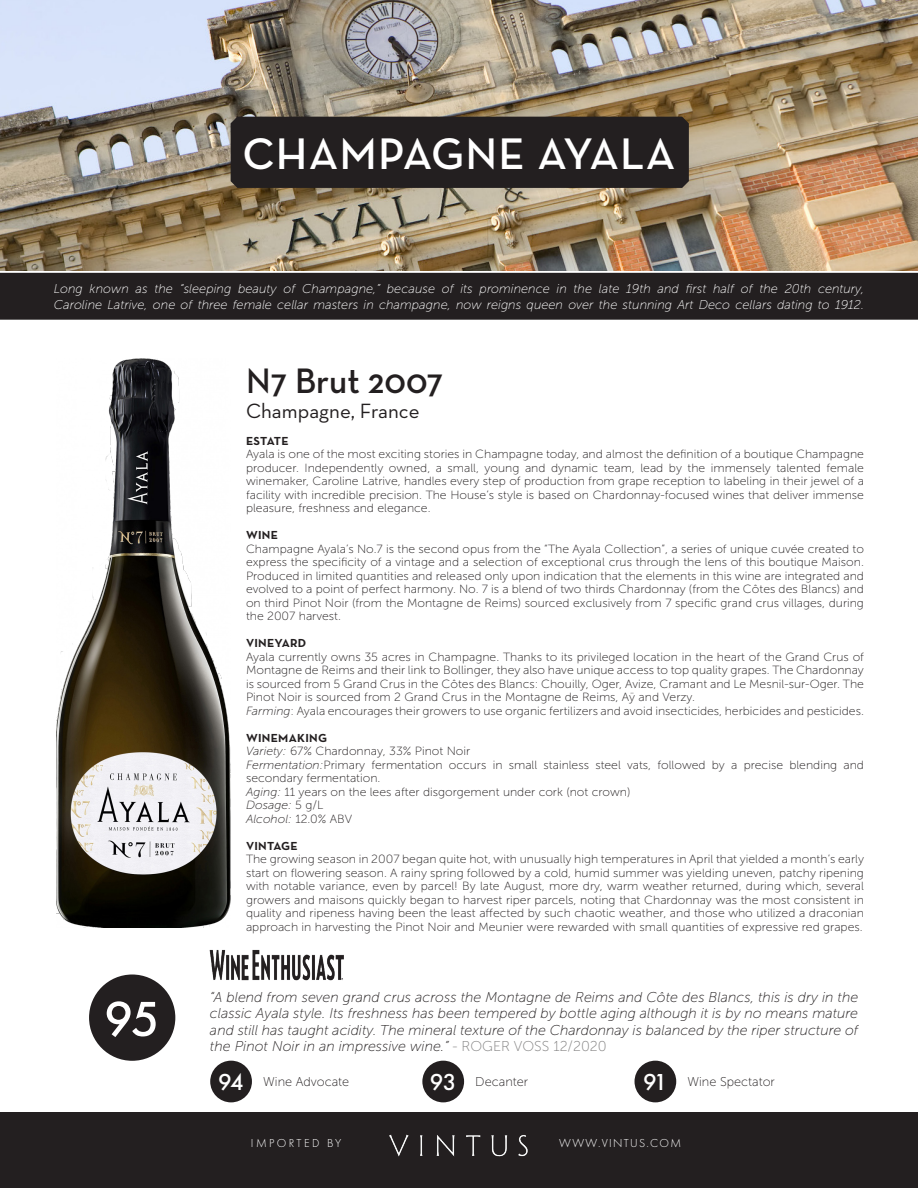
<style>
.page{position:relative;width:918px;height:1188px;background:#fff}
.page>*{position:absolute;margin:0;border:0;box-sizing:border-box;transform-origin:0 0}
.t1{font:500 51px "Futura PT";color:#fff}
.t2{font:600 45px "Neutraface Text";letter-spacing:.025em;color:#fff}
.t3{font:600 36px "Neutraface Text";color:#231f20}
.t4{font:500 24px "Futura PT";color:#fff}
.t5{font:21px "Neutraface Text";color:#231f20}
.t6{font:italic 14.25px/16.5px "Museo Sans 100";color:#231f20;text-align:justify}
.t7{font:italic 12.75px/15.8px "Museo Sans 100";color:#fff}
.t8{font:12.75px "Museo Sans 100";color:#231f20}
.t9{font:300 12px "Futura PT";letter-spacing:.11em;color:#fff}
.t10{font:300 12px "Futura PT";letter-spacing:.2em;color:#fff}
.t11{font:11.85px/13.5px "Museo Sans 100";color:#231f20;text-align:justify}
.t12{font:700 11.85px "Neutraface Text";letter-spacing:.025em;color:#231f20}
.t13{font:italic 11.85px "Museo Sans 100";color:#231f20}
.s1{font-style:italic}
.s2{font-style:normal}
.s3{font-style:normal;color:#7f7e7e}
</style>
<div class="page">
<div style="left:89px;top:975px;width:86px;height:86px;background:#231f20;border-radius:50%"></div>
<div style="left:210px;top:1061px;width:42px;height:41px;background:#231f20;border-radius:50%"></div>
<img style="left:210px;top:950px;width:134px;height:31px">
<div style="left:422px;top:1061px;width:42px;height:41px;background:#231f20;border-radius:50%"></div>
<div style="left:635px;top:1061px;width:41px;height:41px;background:#231f20;border-radius:50%"></div>
<img style="left:0;top:0;width:918px;height:271px">
<div style="left:1px;top:274px;width:916px;height:45px;background:#231f20"></div>
<div style="left:0;top:273px;width:918px;height:47px;border:2px solid #231f20"></div>
<div style="left:231px;top:117px;width:458px;height:71px;background:#231f20"></div>
<div style="left:0;top:1112px;width:918px;height:76px;background:#231f20"></div>
<img style="left:384px;top:1133px;width:148px;height:24px">
<img style="left:56px;top:358px;width:175px;height:569px">
<p class="t2" style="left:242px;top:126px;width:435px">CHAMPAGNE AYALA</p>
<p class="t7" style="left:54px;top:281px;width:812px">Long known as the “sleeping beauty of Champagne,” because of its prominence in the late 19th and first half of the 20th century,<br>Caroline Latrive, one of three female cellar masters in champagne, now reigns queen over the stunning Art Deco cellars dating to 1912.</p>
<p class="t3" style="left:246px;top:358px;width:199px">N7 Brut 2007</p>
<p class="t5" style="left:246px;top:397px;width:175px">Champagne, France</p>
<p class="t12" style="left:246px;top:433px;width:44px">ESTATE</p>
<p class="t11" style="left:246px;top:448px;width:620px">Ayala is one of the most exciting stories in Champagne today, and almost the definition of a boutique Champagne</p>
<p class="t11" style="left:246px;top:461px;width:620px">producer. Independently owned, a small, young and dynamic team, lead by the immensely talented female winemaker, Caroline Latrive, handles every step of production from grape reception to labeling in their jewel of a facility with incredible precision. The House’s style is based on Chardonnay-focused wines that deliver immense pleasure, freshness and elegance.</p>
<p class="t12" style="left:246px;top:528px;width:34px">WINE</p>
<p class="t11" style="left:246px;top:542px;width:619px">Champagne Ayala’s No.7 is the second opus from the “The Ayala Collection”, a series of unique cuvée created to express the specificity of a vintage and a selection of exceptional crus through the lens of this boutique Maison.<br>Produced in limited quantities and released only upon indication that the elements in this wine are integrated and evolved to a point of perfect harmony. No. 7 is a blend of two thirds Chardonnay (from the Côtes des Blancs) and on third Pinot Noir (from the Montagne de Reims) sourced exclusively from 7 specific grand crus villages, during the 2007 harvest.</p>
<p class="t12" style="left:246px;top:636px;width:62px">VINEYARD</p>
<p class="t11" style="left:246px;top:650px;width:620px">Ayala currently owns 35 acres in Champagne. Thanks to its privileged location in the heart of the Grand Crus of Montagne de Reims and their link to Bollinger, they also have unique access to top quality grapes. The Chardonnay is sourced from 5 Grand Crus in the Côtes des Blancs: Chouilly, Oger, Avize, Cramant and Le Mesnil-sur-Oger. The Pinot Noir is sourced from 2 Grand Crus in the Montagne de Reims, Aÿ and Verzy.</p>
<p class="t11" style="left:246px;top:704px;width:619px"><span class="s1">Farming</span>: Ayala encourages their growers to use organic fertilizers and avoid insecticides, herbicides and pesticides.</p>
<p class="t12" style="left:246px;top:730px;width:83px">WINEMAKING</p>
<p class="t11" style="left:246px;top:745px;width:226px"><span class="s1">Variety:</span> 67% Chardonnay, 33% Pinot Noir</p>
<p class="t11" style="left:246px;top:758px;width:620px"><span class="s1">Fermentation:</span>Primary fermentation occurs in small stainless steel vats, followed by a precise blending and secondary fermentation.</p>
<p class="t11" style="left:246px;top:785px;width:386px"><span class="s1">Aging:</span> 11 years on the lees after disgorgement under cork (not crown)</p>
<p class="t13" style="left:246px;top:799px;width:79px">Dosage: <span class="s2">5 g/L</span></p>
<p class="t13" style="left:246px;top:812px;width:108px">Alcohol: <span class="s2">12.0% ABV</span></p>
<p class="t12" style="left:246px;top:838px;width:53px">VINTAGE</p>
<p class="t11" style="left:246px;top:853px;width:620px">The growing season in 2007 began quite hot, with unusually high temperatures in April that yielded a month’s early start on flowering season. A rainy spring followed by a cold, humid summer was yielding uneven, patchy ripening with notable variance, even by parcel! By late August, more dry, warm weather returned, during which, several growers and maisons quickly began to harvest riper parcels, noting that Chardonnay was the most consistent in quality and ripeness having been the least affected by such chaotic weather, and those who utilized a draconian approach in harvesting the Pinot Noir and Meunier were rewarded with small quantities of expressive red grapes.</p>
<p class="t1" style="left:104px;top:988px;width:57px">95</p>
<p class="t6" style="left:210px;top:989px;width:650px">“A blend from seven grand crus across the Montagne de Reims and Côte des Blancs, this is dry in the classic Ayala style. Its freshness has been tempered by bottle aging although it is by no means mature and still has taught acidity. The mineral texture of the Chardonnay is balanced by the riper structure of the Pinot Noir in an impressive wine.” <span class="s3">- ROGER VOSS 12/2020</span></p>
<p class="t4" style="left:218px;top:1067px;width:27px">94</p>
<p class="t8" style="left:263px;top:1075px;width:88px">Wine Advocate</p>
<p class="t4" style="left:430px;top:1067px;width:28px">93</p>
<p class="t8" style="left:475px;top:1075px;width:54px">Decanter</p>
<p class="t4" style="left:643px;top:1067px;width:26px">91</p>
<p class="t8" style="left:687px;top:1075px;width:89px">Wine Spectator</p>
<p class="t10" style="left:251px;top:1137px;width:92px">IMPORTED BY</p>
<p class="t9" style="left:559px;top:1137px;width:123px">WWW.VINTUS.COM</p>
</div>
